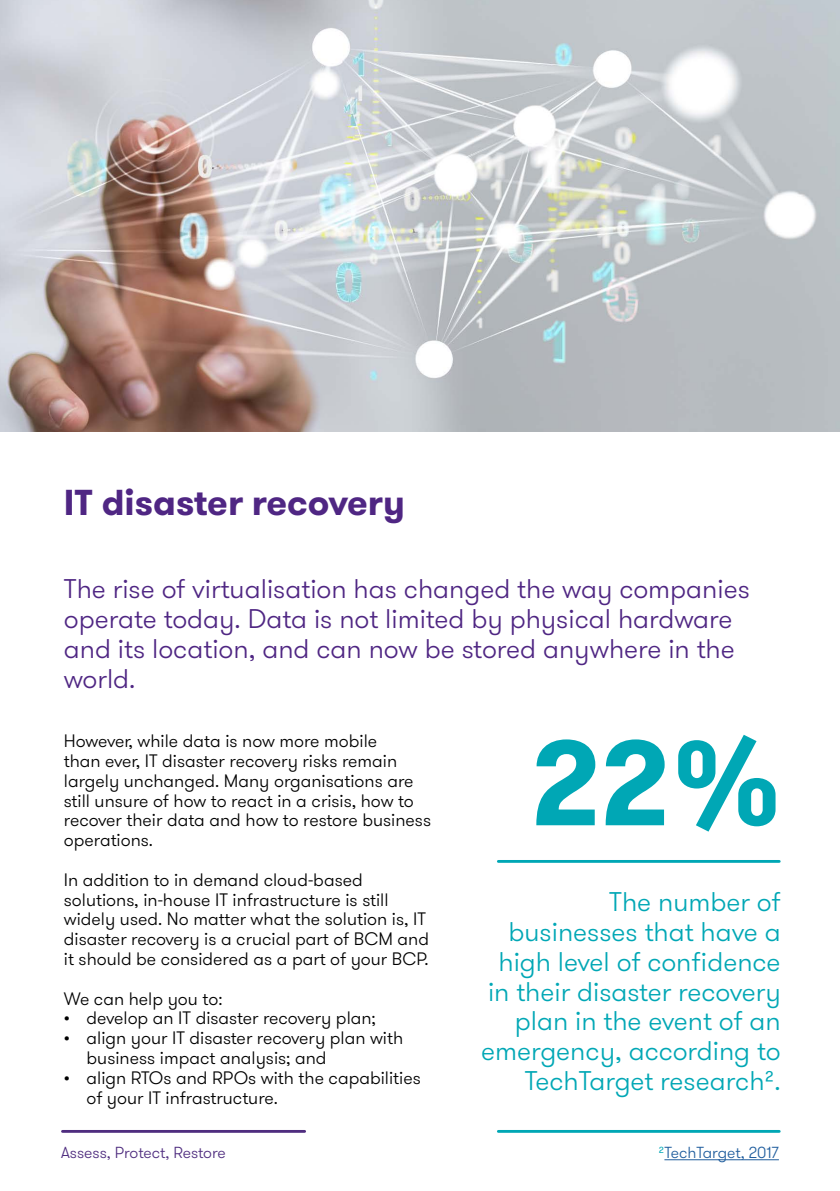
<style>
.page{position:relative;width:840px;height:1191px;background:#fff}
.page>*{position:absolute;margin:0;border:0;box-sizing:border-box;transform-origin:0 0}
.t1{font:700 36px "GT Walsheim Pro";color:#4f2683}
.t2{font:300 27px/30px "GT Walsheim Pro";color:#4f2683}
.t3{font:300 27px/29.6px "GT Walsheim Pro";color:#00a7b5;text-align:right}
.t4{font:300 18px/19.8px "GT Walsheim Pro";color:#000}
.t5{font:300 16px "GT Walsheim Pro";color:#4f2d7f}
.t6{font:300 16px "GT Walsheim Pro";color:#215e9e}
.s1{color:#00a7b5}
</style>
<div class="page">
<hr style="left:498px;top:860px;width:280px;height:3px;background:#00a7b5">
<svg style="left:536px;top:734px;width:239px;height:97px"></svg>
<img style="left:0;top:0;width:839px;height:431px">
<hr style="left:498px;top:1130px;width:280px;height:2px;background:#00a7b5">
<hr style="left:62px;top:1130px;width:242px;height:2px;background:#4f2d7f">
<hr style="left:664px;top:1159px;width:114px;height:1px;background:#215e9e">
<h1 class="t1" style="left:64px;top:478px;width:342px">IT disaster recovery</h1>
<h2 class="t2" style="left:64px;top:574px;width:687px">The rise of virtualisation has changed the way companies operate today. Data is not limited by physical hardware and its location, and can now be stored anywhere in the world.</h2>
<p class="t4" style="left:64px;top:731px;width:368px">However, while data is now more mobile<br>than ever, IT disaster recovery risks remain largely unchanged. Many organisations are still unsure of how to react in a crisis, how to recover their data and how to restore business operations.</p>
<p class="t4" style="left:64px;top:870px;width:366px">In addition to in demand cloud-based solutions, in-house IT infrastructure is still widely used. No matter what the solution is, IT disaster recovery is a crucial part of BCM and it should be considered as a part of your BCP.</p>
<p class="t4" style="left:64px;top:989px;width:160px">We can help you to:</p>
<p class="t4" style="left:64px;top:1008px;width:313px">• develop an IT disaster recovery plan;</p>
<p class="t4" style="left:86px;top:1028px;width:318px;text-indent:-23px">• align your IT disaster recovery plan with business impact analysis; and</p>
<p class="t4" style="left:86px;top:1068px;width:335px;text-indent:-23px">• align RTOs and RPOs with the capabilities of your IT infrastructure.</p>
<h2 class="t3" style="left:481px;top:888px;width:301px">The number of businesses that have a high level of confidence in their disaster recovery plan in the event of an emergency, according to<br>TechTarget research2.</h2>
<p class="t5" style="left:61px;top:1142px;width:166px">Assess, Protect, Restore</p>
<p class="t6" style="left:658px;top:1142px;width:122px"><span class="s1">2</span>TechTarget, 2017</p>
</div>
